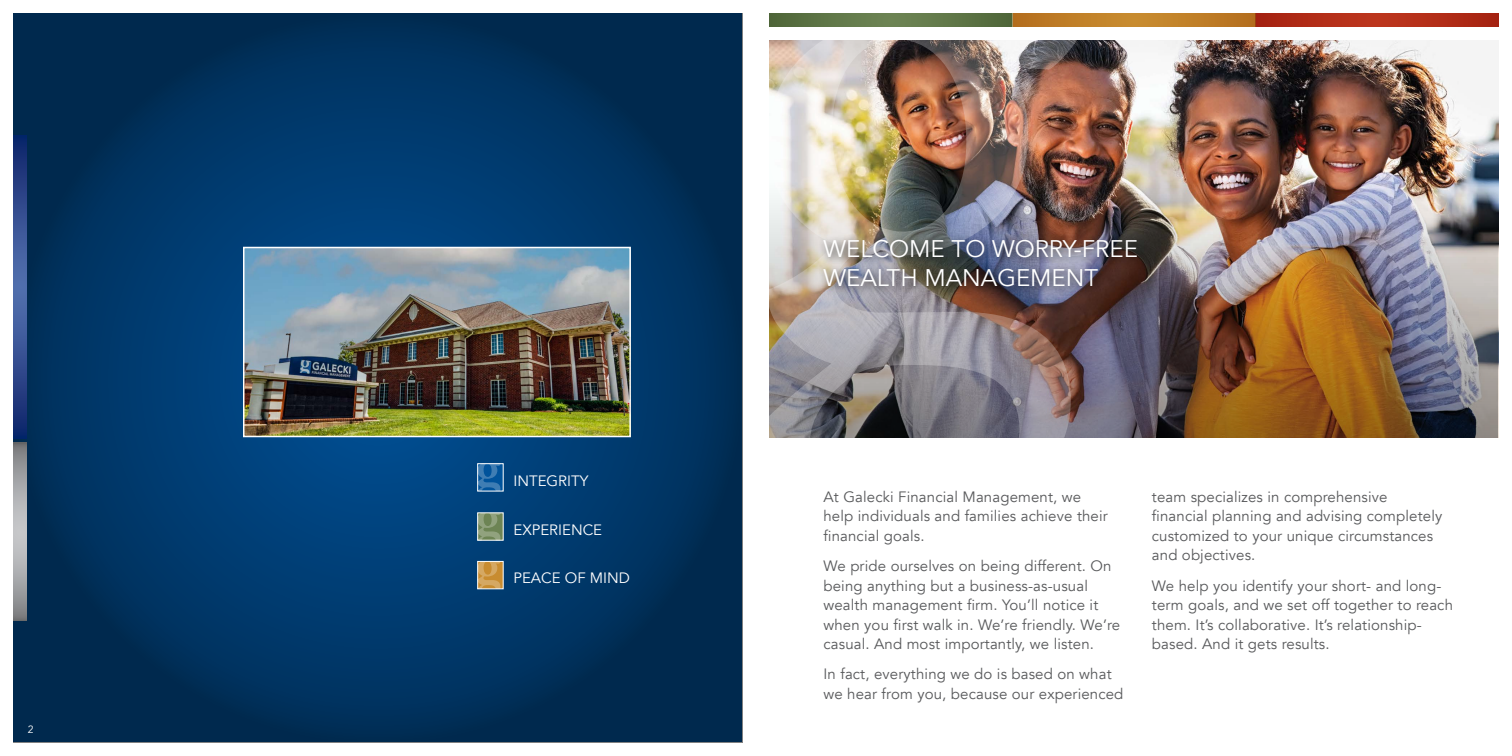
<style>
.page{position:relative;width:1512px;height:756px;background:#fff}
.page>*{position:absolute;margin:0;border:0;box-sizing:border-box;transform-origin:0 0}
.t1{font:757.5px "Minion Pro";color:#fff}
.t2{font:24px/28.8px "Avenir";color:#fff}
.t3{font:15px/19.5px "Avenir";letter-spacing:.01em;color:#58595b}
.t4{font:15px "Avenir";color:#fff}
.t5{font:10.5px "Avenir";color:#fff}
</style>
<div class="page">
<img style="left:770px;top:40px;width:728px;height:138px">
<img style="left:770px;top:178px;width:728px;height:259px">
<svg style="left:14px;top:14px;width:728px;height:728px;background:#003463"></svg>
<div style="left:819px;top:234px;width:328px;height:63px;background:#000;opacity:.75"></div>
<svg style="left:770px;top:14px;width:242px;height:13px;background:#5f7647"></svg>
<svg style="left:1013px;top:14px;width:243px;height:13px;background:#be7d27"></svg>
<svg style="left:1256px;top:14px;width:242px;height:13px;background:#b12c17"></svg>
<svg style="left:14px;top:135px;width:13px;height:303px;background:#314b8d"></svg>
<svg style="left:14px;top:443px;width:13px;height:178px;background:#a5a6a9"></svg>
<svg style="left:501px;top:464px;width:2px;height:27px"></svg>
<svg style="left:478px;top:464px;width:23px;height:27px"></svg>
<svg style="left:501px;top:513px;width:2px;height:27px"></svg>
<svg style="left:478px;top:513px;width:23px;height:27px"></svg>
<svg style="left:501px;top:561px;width:2px;height:28px"></svg>
<svg style="left:478px;top:561px;width:23px;height:28px"></svg>
<img style="left:246px;top:250px;width:382px;height:184px">
<div style="left:243px;top:247px;width:388px;height:190px;border:2px solid #fff"></div>
<p class="t5" style="left:28px;top:723px;width:7px">2</p>
<p class="t4" style="left:513px;top:472px;width:76px">INTEGRITY</p>
<p class="t4" style="left:513px;top:521px;width:90px">EXPERIENCE</p>
<p class="t4" style="left:513px;top:569px;width:118px">PEACE OF MIND</p>
<h1 class="t1" style="left:728px;top:-393px;width:356px">g</h1>
<h2 class="t2" style="left:824px;top:235px;width:316px">WELCOME TO WORRY-FREE<br>WEALTH MANAGEMENT</h2>
<p class="t3" style="left:824px;top:487px;width:286px">At Galecki Financial Management, we help individuals and families achieve their financial goals.</p>
<p class="t3" style="left:824px;top:557px;width:298px">We pride ourselves on being different. On being anything but a business-as-usual wealth management firm. You’ll notice it when you first walk in. We’re friendly. We’re casual. And most importantly, we listen.</p>
<p class="t3" style="left:824px;top:665px;width:301px">In fact, everything we do is based on what we hear from you, because our experienced</p>
<p class="t3" style="left:1152px;top:487px;width:292px">team specializes in comprehensive financial planning and advising completely customized to your unique circumstances and objectives.</p>
<p class="t3" style="left:1152px;top:576px;width:303px">We help you identify your short- and long&shy;term goals, and we set off together to reach them. It’s collaborative. It’s relationship&shy;based. And it gets results.</p>
</div>
